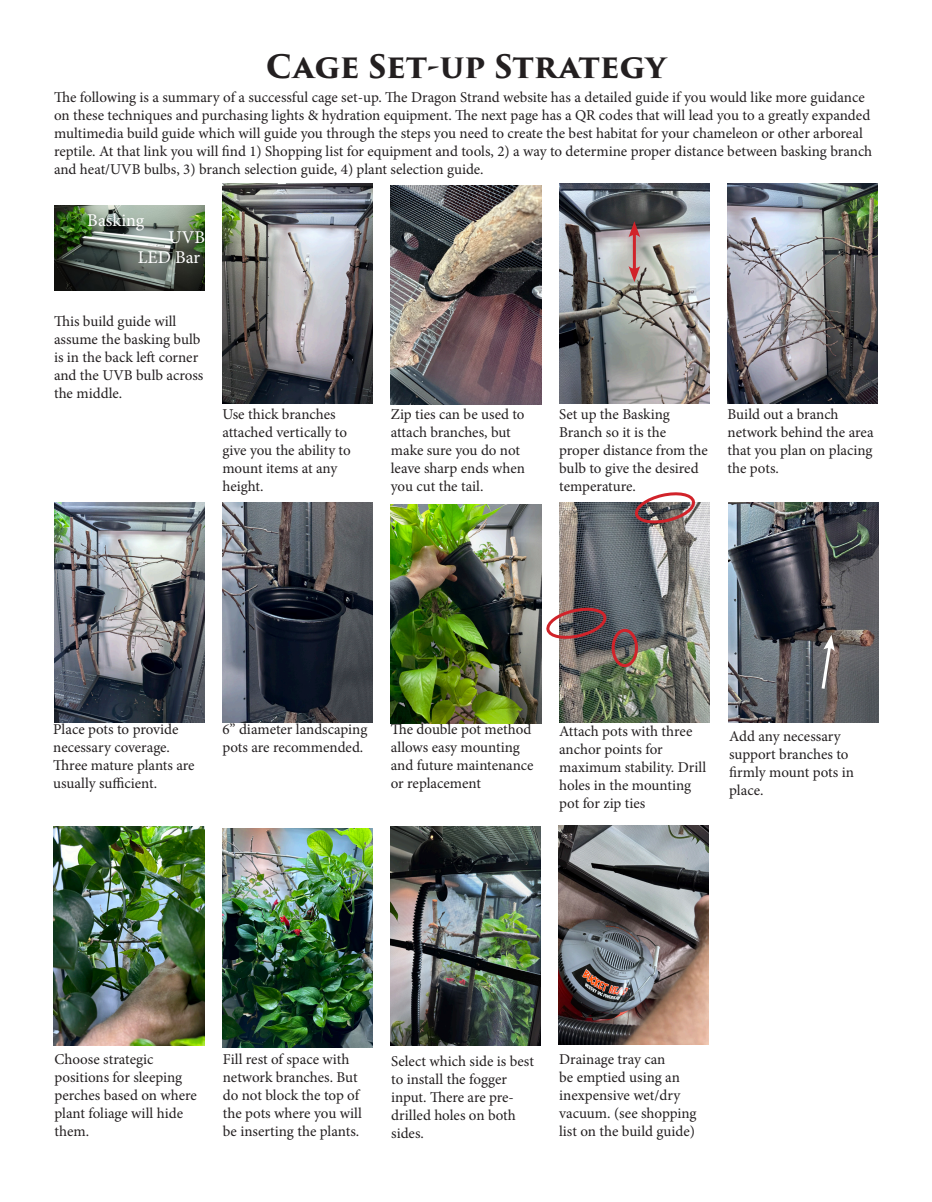
<style>
.page{position:relative;width:932px;height:1202px;background:#fff}
.page>*{position:absolute;margin:0;border:0;box-sizing:border-box;transform-origin:0 0}
.t1{font:700 31.5px "Trajan Pro 3";color:#231f20}
.t2{font:18px "Minion Pro";color:#fff}
.t3{font:15px/18px "Minion Pro";color:#231f20}
</style>
<div class="page">
<img style="left:54px;top:206px;width:150px;height:84px">
<img style="left:222px;top:184px;width:151px;height:219px">
<img style="left:391px;top:185px;width:150px;height:220px">
<img style="left:559px;top:184px;width:150px;height:219px">
<img style="left:727px;top:184px;width:151px;height:219px">
<img style="left:54px;top:502px;width:150px;height:220px">
<img style="left:222px;top:502px;width:151px;height:220px">
<img style="left:391px;top:504px;width:150px;height:219px">
<img style="left:559px;top:502px;width:150px;height:220px">
<img style="left:728px;top:502px;width:150px;height:220px">
<img style="left:54px;top:826px;width:150px;height:220px">
<img style="left:222px;top:828px;width:150px;height:219px">
<img style="left:390px;top:826px;width:150px;height:220px">
<hr style="left:633px;top:232px;width:3px;height:40px;background:#d1232a">
<svg style="left:628px;top:221px;width:12px;height:16px"></svg>
<svg style="left:628px;top:266px;width:12px;height:16px"></svg>
<div style="left:611px;top:629px;width:27px;height:38px;border:3px solid #d1232a;border-radius:50%"></div>
<svg style="left:635px;top:492px;width:60px;height:33px"></svg>
<svg style="left:546px;top:606px;width:60px;height:34px"></svg>
<svg style="left:819px;top:634px;width:15px;height:58px"></svg>
<img style="left:558px;top:825px;width:150px;height:219px">
<p class="t1" style="left:266px;top:43px;width:402px">CAGE SET-UP STRATEGY</p>
<p class="t3" style="left:54px;top:88px;width:819px">The following is a summary of a successful cage set-up. The Dragon Strand website has a detailed guide if you would like more guidance on these techniques and purchasing lights &amp; hydration equipment. The next page has a QR codes that will lead you to a greatly expanded multimedia build guide which will guide you through the steps you need to create the best habitat for your chameleon or other arboreal reptile. At that link you will find 1) Shopping list for equipment and tools, 2) a way to determine proper distance between basking branch and heat/UVB bulbs, 3) branch selection guide, 4) plant selection guide.</p>
<p class="t2" style="left:87px;top:208px;width:59px">Basking</p>
<p class="t2" style="left:168px;top:225px;width:38px">UVB</p>
<p class="t2" style="left:138px;top:245px;width:64px">LED Bar</p>
<p class="t3" style="left:54px;top:312px;width:151px">This build guide will assume the basking bulb is in the back left corner and the UVB bulb across the middle.</p>
<p class="t3" style="left:222px;top:405px;width:130px">Use thick branches attached vertically to give you the ability to mount items at any height.</p>
<p class="t3" style="left:391px;top:405px;width:136px">Zip ties can be used to attach branches, but make sure you do not leave sharp ends when you cut the tail.</p>
<p class="t3" style="left:559px;top:405px;width:150px">Set up the Basking<br>Branch so it is the proper distance from the bulb to give the desired temperature.</p>
<p class="t3" style="left:727px;top:405px;width:147px">Build out a branch network behind the area that you plan on placing the pots.</p>
<p class="t3" style="left:53px;top:720px;width:143px">Place pots to provide necessary coverage.<br>Three mature plants are usually sufficient.</p>
<p class="t3" style="left:222px;top:720px;width:146px">6” diameter landscaping pots are recommended.</p>
<p class="t3" style="left:391px;top:720px;width:144px">The double pot method allows easy mounting and future maintenance or replacement</p>
<p class="t3" style="left:559px;top:722px;width:148px">Attach pots with three anchor points for maximum stability. Drill holes in the mounting pot for zip ties</p>
<p class="t3" style="left:729px;top:727px;width:126px">Add any necessary support branches to firmly mount pots in place.</p>
<p class="t3" style="left:54px;top:1050px;width:144px">Choose strategic positions for sleeping perches based on where plant foliage will hide them.</p>
<p class="t3" style="left:223px;top:1050px;width:140px">Fill rest of space with network branches. But do not block the top of the pots where you will be inserting the plants.</p>
<p class="t3" style="left:391px;top:1052px;width:144px">Select which side is best to install the fogger input. There are pre&shy;drilled holes on both sides.</p>
<p class="t3" style="left:559px;top:1050px;width:139px">Drainage tray can<br>be emptied using an inexpensive wet/dry vacuum. (see shopping list on the build guide)</p>
</div>
